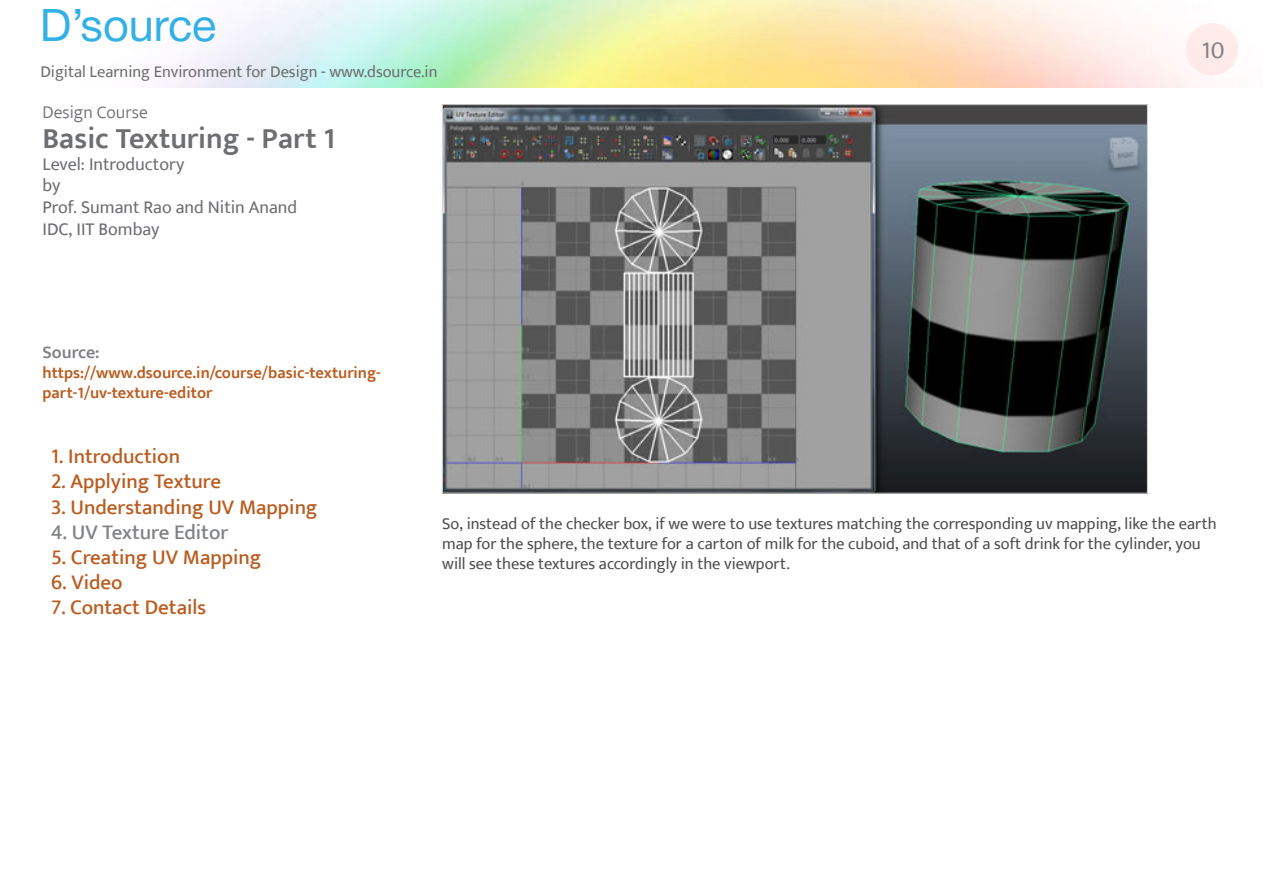
<style>
.page{position:relative;width:1263px;height:893px;background:#fff}
.page>*{position:absolute;margin:0;border:0;box-sizing:border-box;transform-origin:0 0}
.t1{font:45px "Helvetica Neue";color:#33b0e5}
.t2{font:600 30px "Ek Mukta";color:#6d6e71}
.t3{font:24px "Ek Mukta";color:#808285}
.t4{font:500 21px "Ek Mukta";color:#ba5c20}
.t5{font:500 21px "Ek Mukta";color:#808285}
.t6{font:18px/21.6px "Ek Mukta";color:#6d6e71}
.t7{font:300 18px "Ek Mukta";color:#6d6e71}
.t8{font:600 18px "Ek Mukta";color:#808285}
.t9{font:16.5px/19.8px "Ek Mukta";color:#4d4d4f}
.t10{font:600 16.5px/19.8px "Ek Mukta";color:#ba5c20}
.t11{font:16.5px "Ek Mukta";color:#6d6e71}
</style>
<div class="page">
<div style="left:1186px;top:23px;width:52px;height:52px;background:#feeaea;border-radius:50%"></div>
<img style="left:444px;top:107px;width:701px;height:384px">
<h1 class="t1" style="left:40px;top:-7px;width:178px">D’source</h1>
<p class="t11" style="left:40px;top:62px;width:399px">Digital Learning Environment for Design - www.dsource.in</p>
<p class="t7" style="left:43px;top:101px;width:107px">Design Course</p>
<h2 class="t2" style="left:43px;top:120px;width:294px">Basic Texturing - Part 1</h2>
<p class="t6" style="left:43px;top:153px;width:256px">Level: Introductory<br>by<br>Prof. Sumant Rao and Nitin Anand<br>IDC, IIT Bombay</p>
<p class="t8" style="left:43px;top:342px;width:59px">Source:</p>
<p class="t10" style="left:43px;top:363px;width:340px">https://www.dsource.in/course/basic-texturing&shy;part-1/uv-texture-editor</p>
<h3 class="t3" style="left:1202px;top:35px;width:24px">10</h3>
<p class="t4" style="left:51px;top:444px;width:131px">1. Introduction</p>
<p class="t4" style="left:51px;top:469px;width:171px">2. Applying Texture</p>
<p class="t4" style="left:51px;top:494px;width:268px">3. Understanding UV Mapping</p>
<p class="t5" style="left:51px;top:519px;width:179px">4. UV Texture Editor</p>
<p class="t4" style="left:51px;top:544px;width:212px">5. Creating UV Mapping</p>
<p class="t4" style="left:51px;top:570px;width:73px">6. Video</p>
<p class="t4" style="left:51px;top:595px;width:157px">7. Contact Details</p>
<p class="t9" style="left:442px;top:513px;width:776px">So, instead of the checker box, if we were to use textures matching the corresponding uv mapping, like the earth map for the sphere, the texture for a carton of milk for the cuboid, and that of a soft drink for the cylinder, you will see these textures accordingly in the viewport.</p>
</div>
